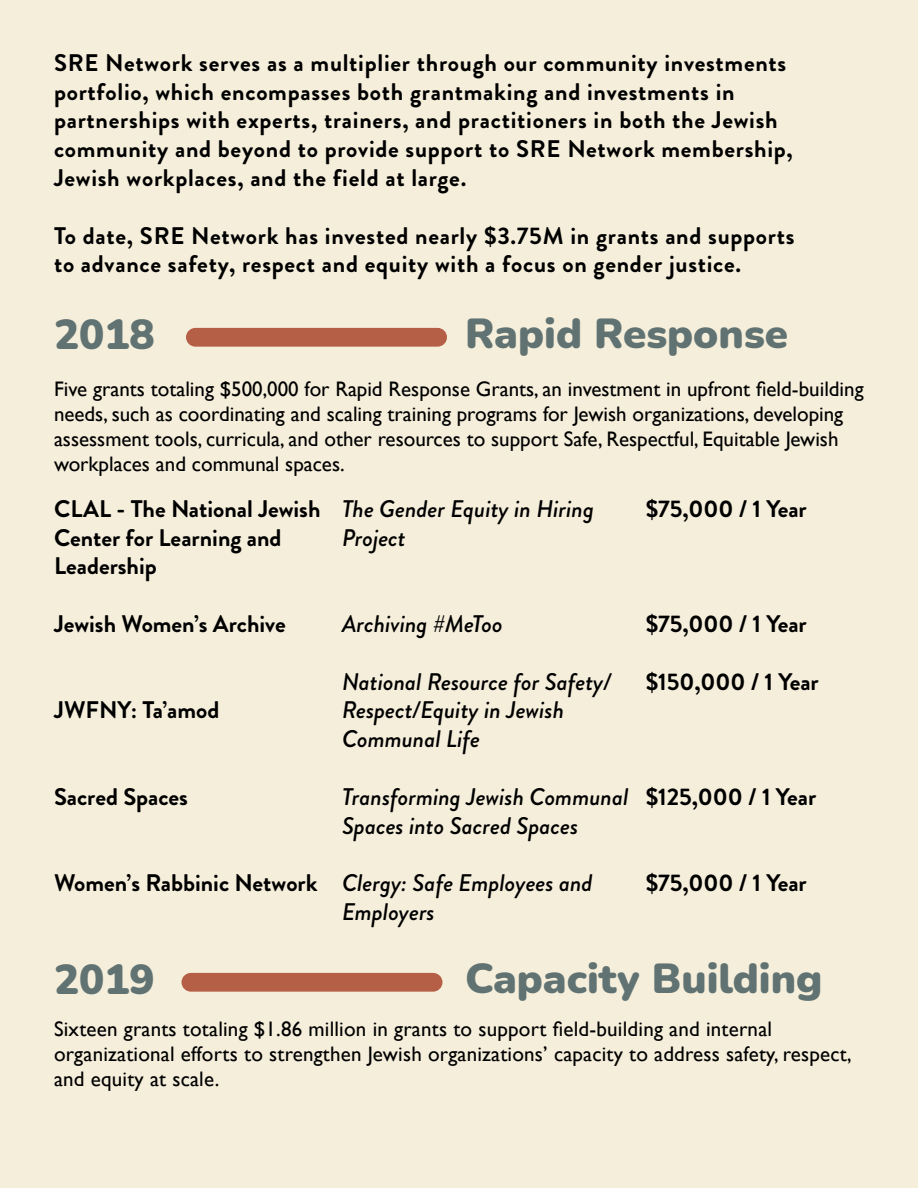
<style>
.page{position:relative;width:918px;height:1188px;background:#f5eedb}
.page>*{position:absolute;margin:0;border:0;box-sizing:border-box;transform-origin:0 0}
.t1{font:900 42px "Nunito";color:#607271}
.t2{font:700 24px/28.8px "Brandon Grotesque";letter-spacing:.03em;color:#000}
.t3{font:700 24px/28.8px "Brandon Grotesque";color:#000}
.t4{font:italic 500 24px/28.8px "Brandon Grotesque";color:#000}
.t5{font:21px/25.2px "Gill Sans";color:#000}
</style>
<div class="page">
<div style="left:186px;top:328px;width:261px;height:19px;background:#b55f47;border-radius:9px"></div>
<div style="left:182px;top:973px;width:260px;height:19px;background:#b55f47;border-radius:9px"></div>
<p class="t2" style="left:54px;top:48px;width:734px">SRE Network serves as a multiplier through our community investments</p>
<p class="t2" style="left:54px;top:77px;width:740px">portfolio, which encompasses both grantmaking and investments in partnerships with experts, trainers, and practitioners in both the Jewish community and beyond to provide support to SRE Network membership, Jewish workplaces, and the field at large.</p>
<p class="t2" style="left:54px;top:221px;width:742px">To date, SRE Network has invested nearly $3.75M in grants and supports</p>
<p class="t2" style="left:54px;top:250px;width:689px">to advance safety, respect and equity with a focus on gender justice.</p>
<p class="t1" style="left:54px;top:305px;width:102px">2018</p>
<p class="t1" style="left:465px;top:304px;width:325px">Rapid Response</p>
<p class="t5" style="left:54px;top:376px;width:811px">Five grants totaling $500,000 for Rapid Response Grants, an investment in upfront field-building needs, such as coordinating and scaling training programs for Jewish organizations, developing assessment tools, curricula, and other resources to support Safe, Respectful, Equitable Jewish workplaces and communal spaces.</p>
<p class="t3" style="left:54px;top:494px;width:268px">CLAL - The National Jewish<br>Center for Learning and<br>Leadership</p>
<p class="t3" style="left:54px;top:610px;width:233px">Jewish Women’s Archive</p>
<p class="t3" style="left:54px;top:696px;width:167px">JWFNY: Ta’amod</p>
<p class="t3" style="left:54px;top:782px;width:135px">Sacred Spaces</p>
<p class="t3" style="left:54px;top:869px;width:265px">Women’s Rabbinic Network</p>
<p class="t4" style="left:342px;top:494px;width:254px">The Gender Equity in Hiring<br>Project</p>
<p class="t3" style="left:646px;top:494px;width:163px">$75,000 / 1 Year</p>
<p class="t4" style="left:342px;top:610px;width:162px">Archiving #MeToo</p>
<p class="t4" style="left:342px;top:667px;width:271px">National Resource for Safety/<br>Respect/Equity in Jewish<br>Communal Life</p>
<p class="t4" style="left:342px;top:782px;width:288px">Transforming Jewish Communal<br>Spaces into Sacred Spaces</p>
<p class="t4" style="left:342px;top:869px;width:252px">Clergy: Safe Employees and<br>Employers</p>
<p class="t3" style="left:646px;top:610px;width:163px">$75,000 / 1 Year</p>
<p class="t3" style="left:646px;top:667px;width:175px">$150,000 / 1 Year</p>
<p class="t3" style="left:646px;top:782px;width:172px">$125,000 / 1 Year</p>
<p class="t3" style="left:646px;top:869px;width:163px">$75,000 / 1 Year</p>
<p class="t1" style="left:54px;top:950px;width:102px">2019</p>
<p class="t1" style="left:465px;top:949px;width:359px">Capacity Building</p>
<p class="t5" style="left:54px;top:1016px;width:799px">Sixteen grants totaling $1.86 million in grants to support field-building and internal organizational efforts to strengthen Jewish organizations’ capacity to address safety, respect, and equity at scale.</p>
</div>
